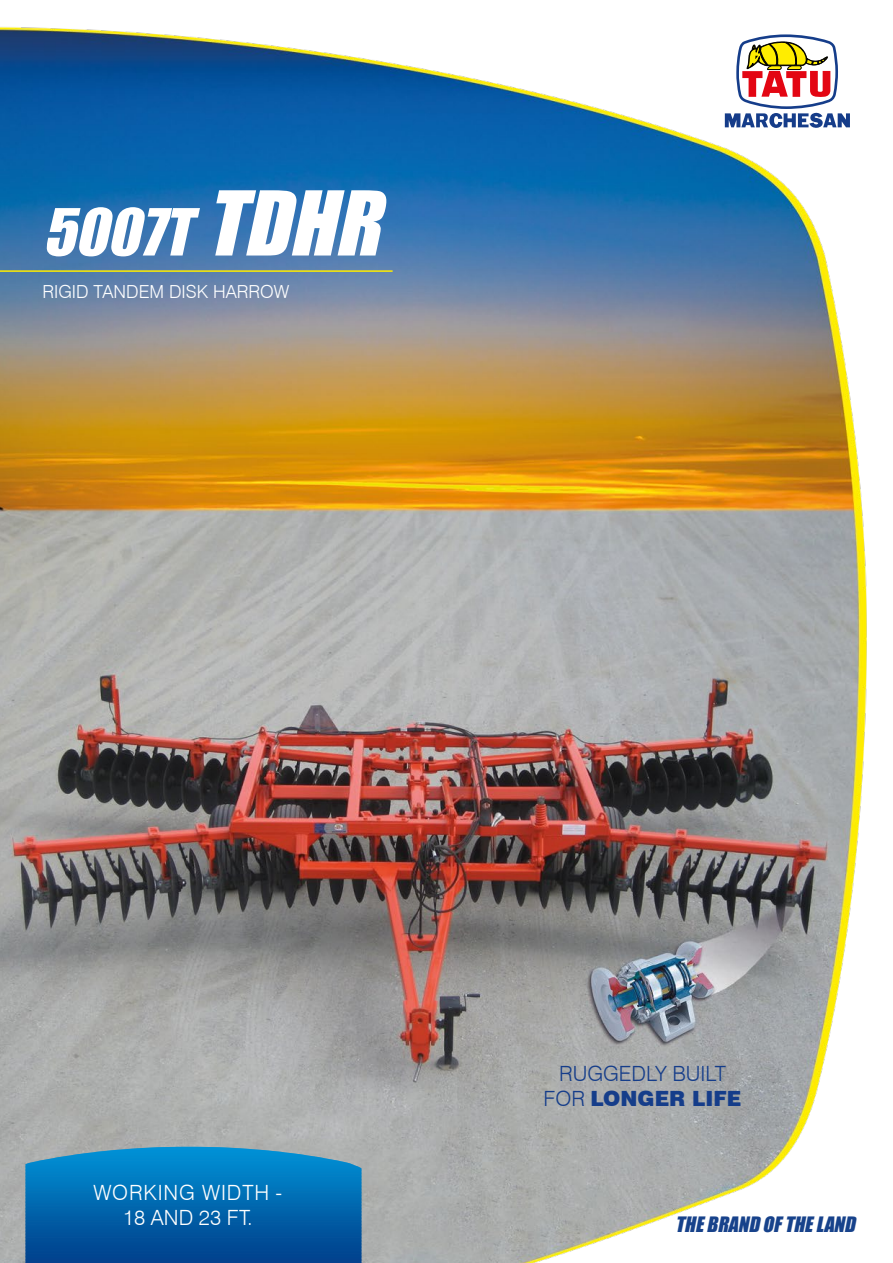
<style>
.page{position:relative;width:893px;height:1263px;background:#fff}
.page>*{position:absolute;margin:0;border:0;box-sizing:border-box;transform-origin:0 0}
.t1{font:italic 60px "Impact";color:#fff}
.t2{font:300 21px/25.2px "Swiss 721 BT";color:#153d8a;text-align:center}
.t3{font:300 21px/25.2px "Swiss 721 BT";letter-spacing:.04em;color:#fff;text-align:center}
.t4{font:italic 19.5px "Impact";color:#17428b}
.t5{font:300 18px "Swiss 721 BT";color:#fff}
.s1{font-size:82.5px}
.s2{font-weight:900}
</style>
<div class="page">
<img style="left:0;top:27px;width:867px;height:1236px">
<hr style="left:0;top:270px;width:393px;height:2px;background:#ffed00">
<svg style="left:725px;top:34px;width:125px;height:94px"></svg>
<hr style="left:26px;top:1166px;width:335px;height:2px;background:#0085cb">
<hr style="left:26px;top:1164px;width:335px;height:3px;background:#0086cc">
<hr style="left:26px;top:1161px;width:335px;height:3px;background:#0088ce">
<hr style="left:26px;top:1159px;width:335px;height:2px;background:#008ad0">
<hr style="left:26px;top:1157px;width:335px;height:2px;background:#008bd0">
<hr style="left:26px;top:1156px;width:335px;height:2px;background:#008cd1">
<hr style="left:26px;top:1154px;width:335px;height:2px;background:#008dd2">
<hr style="left:26px;top:1153px;width:335px;height:2px;background:#008ed3">
<hr style="left:26px;top:1151px;width:335px;height:2px;background:#008fd4">
<hr style="left:26px;top:1148px;width:335px;height:3px;background:#0090d6">
<hr style="left:26px;top:1147px;width:335px;height:1px;background:#0092d7">
<h1 class="t1" style="left:43px;top:185px;width:364px">5007T<span class="s1">TDHR</span></h1>
<p class="t5" style="left:43px;top:280px;width:248px">RIGID TANDEM DISK HARROW</p>
<p class="t3" style="left:93px;top:1180px;width:191px">WORKING WIDTH -<br>18 AND 23 FT.</p>
<p class="t2" style="left:543px;top:1061px;width:200px">RUGGEDLY BUILT<br>FOR <span class="s2">LONGER LIFE</span></p>
<p class="t4" style="left:675px;top:1209px;width:187px">THEBRAND OFTHELAND</p>
</div>
